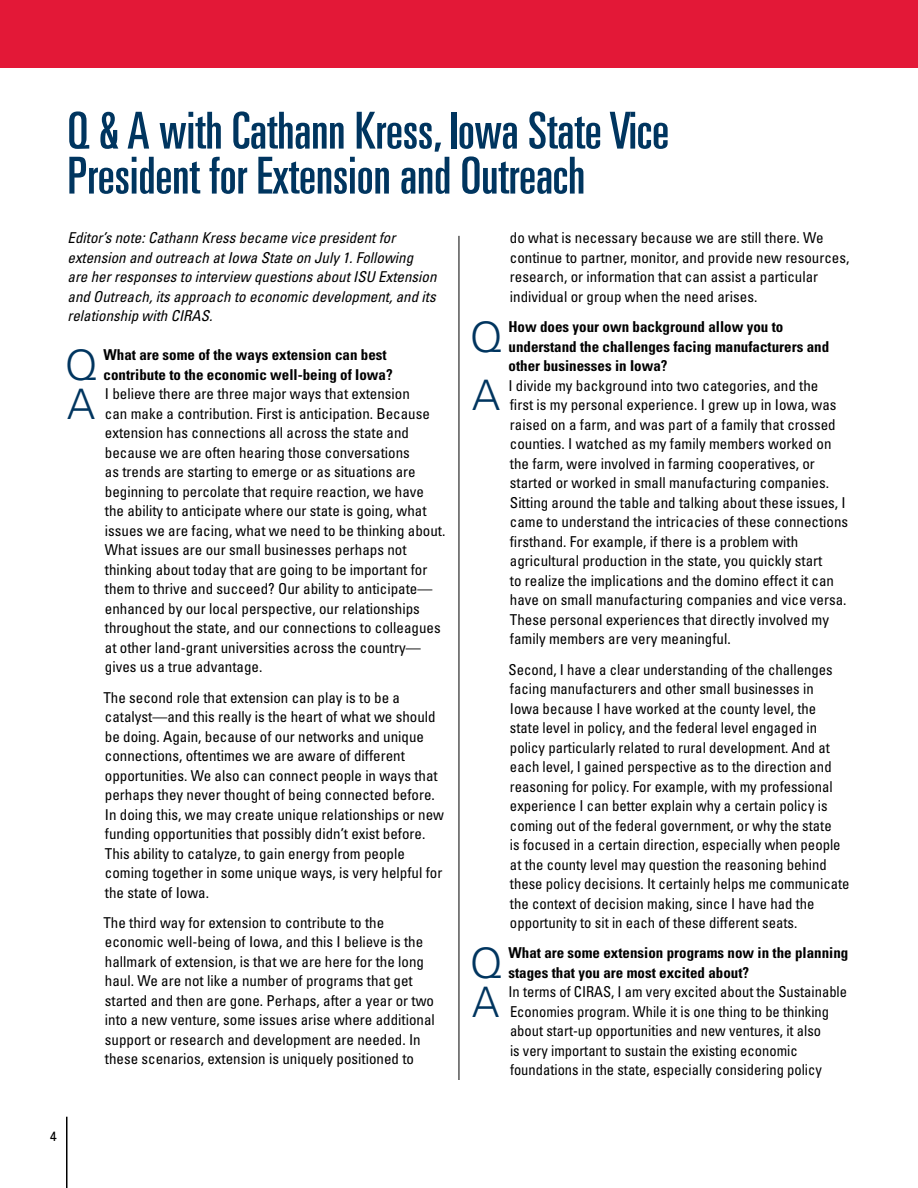
<style>
.page{position:relative;width:918px;height:1188px;background:#fff}
.page>*{position:absolute;margin:0;border:0;box-sizing:border-box;transform-origin:0 0}
.t1{font:ultra-condensed 51px/45px "Univers";color:#00355f}
.t2{font:300 42px "Univers";color:#00355f}
.t3{font:condensed 15px/19.5px "Univers";color:#000}
.t4{font:700 condensed 15px/19.5px "Univers";color:#000}
.t5{font:italic condensed 15px/19.5px "Univers";color:#000}
.t6{font:13.5px "Univers";color:#000}
</style>
<div class="page">
<div style="left:0;top:0;width:918px;height:68px;background:#e31837"></div>
<hr style="left:459px;top:236px;width:1px;height:844px;background:#000">
<hr style="left:66px;top:1117px;width:2px;height:71px;background:#000">
<h1 class="t1" style="left:68px;top:108px;width:603px">Q &amp; A with Cathann Kress, Iowa State Vice<br>President for Extension and Outreach</h1>
<p class="t5" style="left:68px;top:228px;width:371px">Editor’s note: Cathann Kress became vice president for extension and outreach at Iowa State on July 1. Following are her responses to interview questions about ISU Extension and Outreach, its approach to economic development, and its relationship with CIRAS.</p>
<p class="t3" style="left:510px;top:228px;width:341px">do what is necessary because we are still there. We continue to partner, monitor, and provide new resources, research, or information that can assist a particular individual or group when the need arises.</p>
<h2 class="t2" style="left:470px;top:312px;width:34px">Q</h2>
<p class="t4" style="left:509px;top:317px;width:322px">How does your own background allow you to understand the challenges facing manufacturers and other businesses in Iowa?</p>
<h2 class="t2" style="left:472px;top:370px;width:30px">A</h2>
<p class="t3" style="left:508px;top:376px;width:341px">I divide my background into two categories, and the<br>first is my personal experience. I grew up in Iowa, was raised on a farm, and was part of a family that crossed counties. I watched as my family members worked on the farm, were involved in farming cooperatives, or started or worked in small manufacturing companies.<br>Sitting around the table and talking about these issues, I came to understand the intricacies of these connections firsthand. For example, if there is a problem with agricultural production in the state, you quickly start<br>to realize the implications and the domino effect it can have on small manufacturing companies and vice versa.<br>These personal experiences that directly involved my family members are very meaningful.</p>
<p class="t3" style="left:508px;top:659px;width:343px">Second, I have a clear understanding of the challenges facing manufacturers and other small businesses in<br>Iowa because I have worked at the county level, the<br>state level in policy, and the federal level engaged in policy particularly related to rural development. And at each level, I gained perspective as to the direction and reasoning for policy. For example, with my professional experience I can better explain why a certain policy is coming out of the federal government, or why the state<br>is focused in a certain direction, especially when people at the county level may question the reasoning behind these policy decisions. It certainly helps me communicate the context of decision making, since I have had the opportunity to sit in each of these different seats.</p>
<h2 class="t2" style="left:470px;top:938px;width:34px">Q</h2>
<p class="t4" style="left:509px;top:943px;width:341px">What are some extension programs now in the planning stages that you are most excited about?</p>
<h2 class="t2" style="left:472px;top:977px;width:29px">A</h2>
<p class="t3" style="left:509px;top:982px;width:340px">In terms of CIRAS, I am very excited about the Sustainable Economies program. While it is one thing to be thinking about start-up opportunities and new ventures, it also<br>is very important to sustain the existing economic foundations in the state, especially considering policy</p>
<h2 class="t2" style="left:65px;top:340px;width:34px">Q</h2>
<p class="t4" style="left:104px;top:345px;width:291px">What are some of the ways extension can best contribute to the economic well-being of Iowa?</p>
<h2 class="t2" style="left:67px;top:379px;width:30px">A</h2>
<p class="t3" style="left:105px;top:384px;width:342px">I believe there are three major ways that extension<br>can make a contribution. First is anticipation. Because extension has connections all across the state and because we are often hearing those conversations<br>as trends are starting to emerge or as situations are beginning to percolate that require reaction, we have the ability to anticipate where our state is going, what issues we are facing, what we need to be thinking about.<br>What issues are our small businesses perhaps not thinking about today that are going to be important for them to thrive and succeed? Our ability to anticipate— enhanced by our local perspective, our relationships throughout the state, and our connections to colleagues at other land-grant universities across the country— gives us a true advantage.</p>
<p class="t3" style="left:103px;top:687px;width:342px">The second role that extension can play is to be a catalyst—and this really is the heart of what we should be doing. Again, because of our networks and unique connections, oftentimes we are aware of different opportunities. We also can connect people in ways that perhaps they never thought of being connected before.<br>In doing this, we may create unique relationships or new funding opportunities that possibly didn’t exist before.<br>This ability to catalyze, to gain energy from people coming together in some unique ways, is very helpful for the state of Iowa.</p>
<p class="t3" style="left:103px;top:913px;width:333px">The third way for extension to contribute to the economic well-being of Iowa, and this I believe is the hallmark of extension, is that we are here for the long haul. We are not like a number of programs that get started and then are gone. Perhaps, after a year or two into a new venture, some issues arise where additional support or research and development are needed. In these scenarios, extension is uniquely positioned to</p>
<p class="t6" style="left:49px;top:1127px;width:9px">4</p>
</div>
